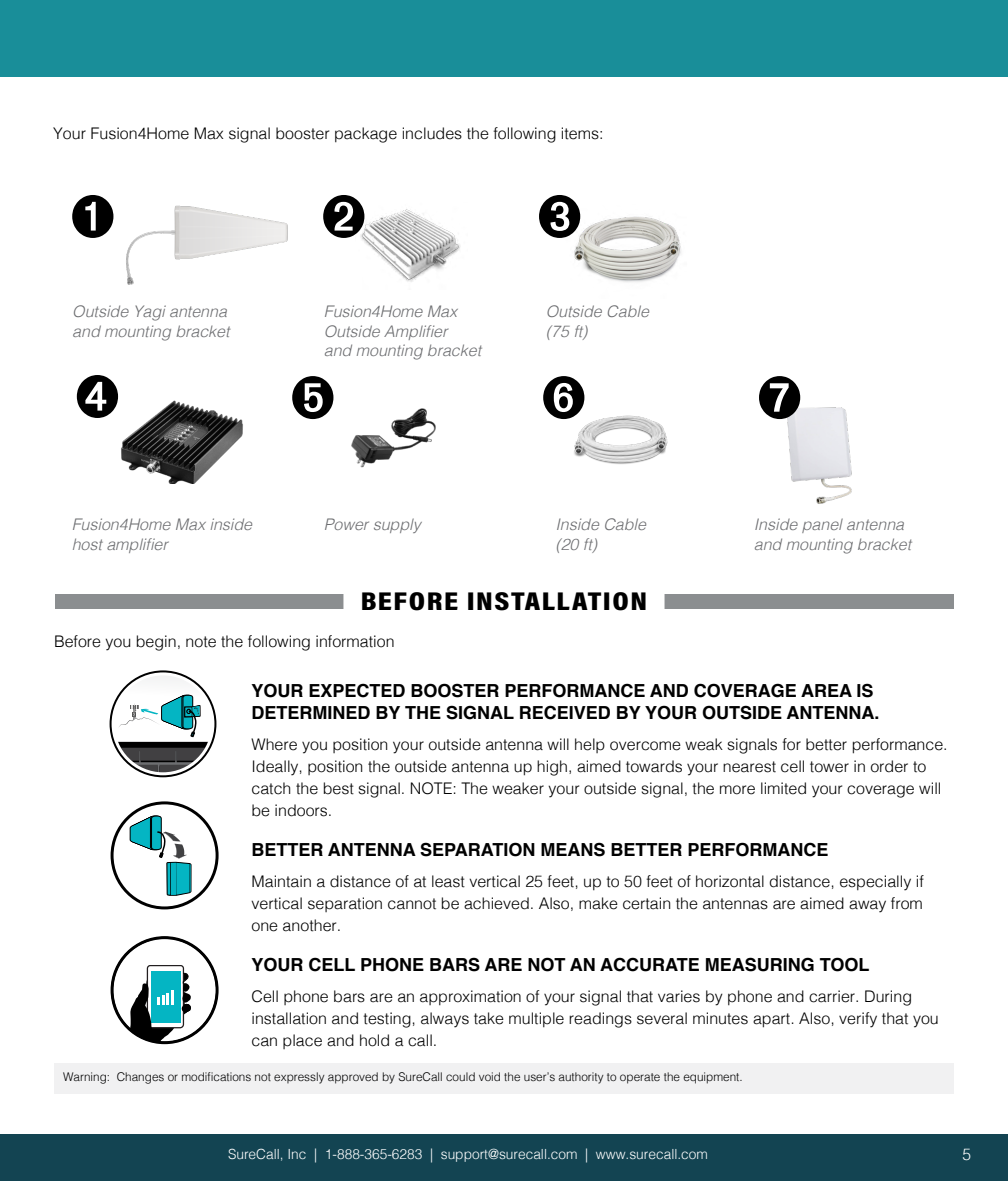
<style>
.page{position:relative;width:1008px;height:1181px;background:#fff}
.page>*{position:absolute;margin:0;border:0;box-sizing:border-box;transform-origin:0 0}
.Main_section_heading{font:900 26px "Acumin Pro Cond";letter-spacing:.05em;color:#000;scale:1.2 1}
.Body{font:700 18px/22px "Helvetica";color:#000}
.Body-2{font:300 16px/22px "Helvetica";color:#000}
.t1{font:italic 300 16px/19.2px "Helvetica";color:#6d6e71}
.t2{font:300 16px "Helvetica";color:#fff}
.t3{font:300 14px "Helvetica";color:#fff}
.warning{font:300 12px "Helvetica";color:#000}
</style>
<div class="page">
<div style="left:0;top:1135px;width:1008px;height:46px;background:#134452"></div>
<div style="left:0;top:0;width:1008px;height:77px;background:#198e99"></div>
<img style="left:351px;top:409px;width:85px;height:59px">
<img style="left:574px;top:216px;width:107px;height:66px">
<div style="left:54px;top:1064px;width:900px;height:30px;background:#f1f1f2"></div>
<img style="left:361px;top:209px;width:100px;height:73px">
<div style="left:55px;top:594px;width:898px;height:15px;background:#8b8e90"></div>
<div style="left:343px;top:583px;width:322px;height:38px;background:#fff"></div>
<svg style="left:111px;top:671px;width:104px;height:105px"></svg>
<div style="left:110px;top:670px;width:106px;height:107px;border:2px solid #000;border-radius:50%"></div>
<svg style="left:129px;top:801px;width:64px;height:109px"></svg>
<svg style="left:122px;top:965px;width:69px;height:77px"></svg>
<div style="left:111px;top:936px;width:108px;height:108px;border:3px solid #000;border-radius:50%"></div>
<img style="left:121px;top:400px;width:122px;height:83px">
<img style="left:126px;top:205px;width:162px;height:80px">
<img style="left:563px;top:415px;width:105px;height:49px">
<img style="left:779px;top:407px;width:73px;height:97px">
<svg style="left:543px;top:376px;width:41px;height:43px"></svg>
<svg style="left:759px;top:376px;width:41px;height:43px"></svg>
<svg style="left:360px;top:209px;width:4px;height:29px"></svg>
<svg style="left:574px;top:216px;width:6px;height:22px"></svg>
<p class="Body-2" style="left:53px;top:122px;width:552px">Your Fusion4Home Max signal booster package includes the following items:</p>
<p class="t1" style="left:72px;top:301px;width:159px">Outside Yagi antenna and mounting bracket</p>
<p class="t1" style="left:324px;top:301px;width:159px">Fusion4Home Max<br>Outside Amplifier<br>and mounting bracket</p>
<p class="t1" style="left:546px;top:301px;width:105px">Outside Cable (75 ft)</p>
<p class="t1" style="left:72px;top:514px;width:182px">Fusion4Home Max inside host amplifier</p>
<p class="t1" style="left:324px;top:514px;width:98px">Power supply</p>
<p class="t1" style="left:555px;top:514px;width:92px">Inside Cable (20 ft)</p>
<h1 class="Main_section_heading" style="left:361px;top:584px;width:240px">BEFORE INSTALLATION</h1>
<p class="Body-2" style="left:54px;top:629px;width:342px">Before you begin, note the following information</p>
<p class="t1" style="left:754px;top:514px;width:159px">Inside panel antenna and mounting bracket</p>
<p class="Body" style="left:252px;top:680px;width:630px">YOUR EXPECTED BOOSTER PERFORMANCE AND COVERAGE AREA IS<br>DETERMINED BY THE SIGNAL RECEIVED BY YOUR OUTSIDE ANTENNA.</p>
<p class="Body-2" style="left:252px;top:733px;width:698px">Where you position your outside antenna will help overcome weak signals for better performance.<br>Ideally, position the outside antenna up high, aimed towards your nearest cell tower in order to catch the best signal. NOTE: The weaker your outside signal, the more limited your coverage will be indoors.</p>
<p class="Body" style="left:252px;top:839px;width:579px">BETTER ANTENNA SEPARATION MEANS BETTER PERFORMANCE</p>
<p class="Body-2" style="left:252px;top:870px;width:674px;text-align:justify">Maintain a distance of at least vertical 25 feet, up to 50 feet of horizontal distance, especially if vertical separation cannot be achieved. Also, make certain the antennas are aimed away from one another.</p>
<p class="Body" style="left:252px;top:954px;width:620px">YOUR CELL PHONE BARS ARE NOT AN ACCURATE MEASURING TOOL</p>
<p class="Body-2" style="left:252px;top:985px;width:689px">Cell phone bars are an approximation of your signal that varies by phone and carrier. During installation and testing, always take multiple readings several minutes apart. Also, verify that you can place and hold a call.</p>
<p class="warning" style="left:63px;top:1067px;width:681px">Warning: Changes or modifications not expressly approved by SureCall could void the user’s authority to operate the equipment.</p>
<p class="t3" style="left:228px;top:1142px;width:481px">SureCall, Inc | 1-888-365-6283 | support@surecall.com | www.surecall.com</p>
<p class="t2" style="left:962px;top:1141px;width:10px">5</p>
</div>
